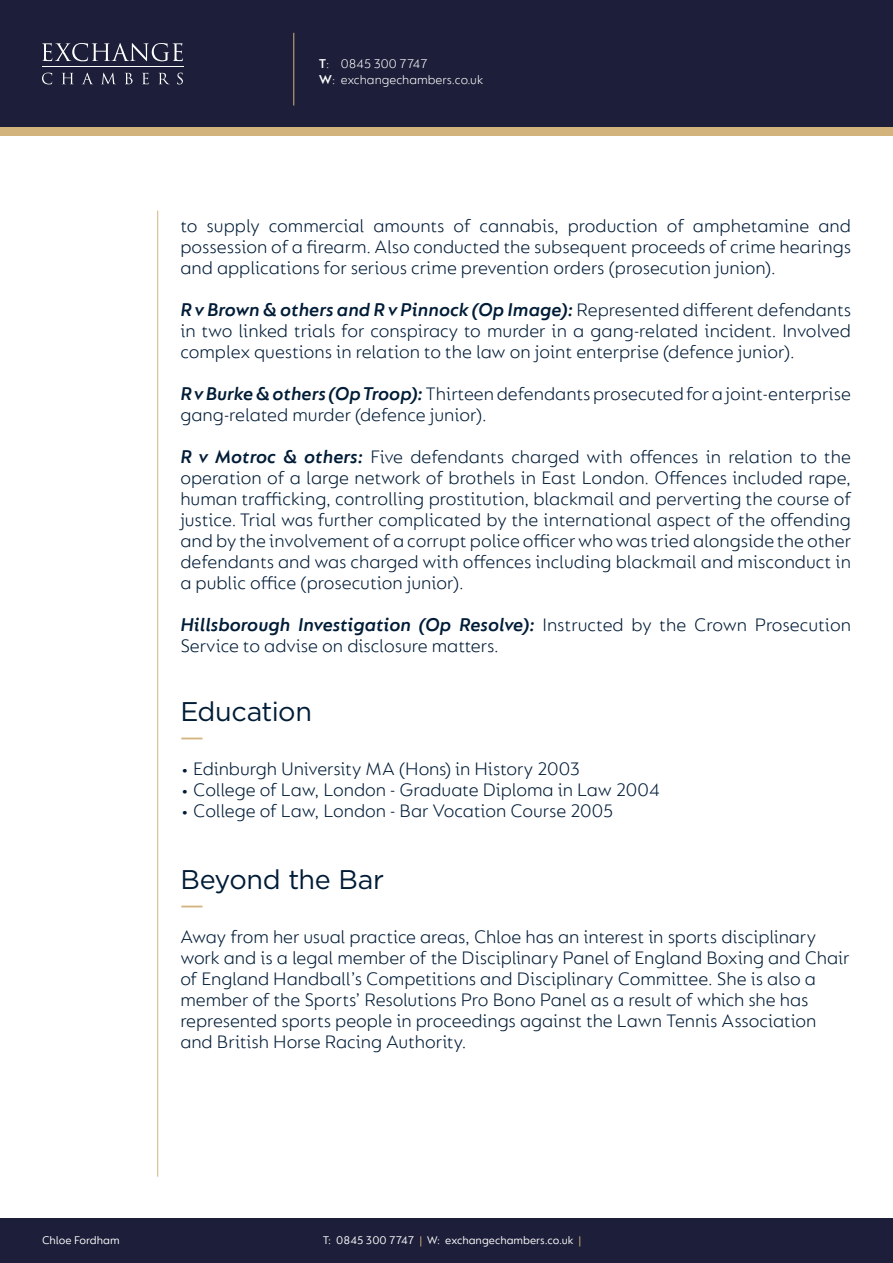
<style>
.page{position:relative;width:893px;height:1263px;background:#fff}
.page>*{position:absolute;margin:0;border:0;box-sizing:border-box;transform-origin:0 0}
.t1{font:27px "Gotham";letter-spacing:-.015em;color:#001c37}
.t2{font:300 19.5px/21px "FS Lucas";letter-spacing:-.005em;color:#001c37;text-align:justify}
.t3{font:300 13.5px/16.2px "FS Lucas";color:#fff}
.t4{font:12px "FS Lucas";color:#fff}
.s1{font-weight:600}
.s2{font-weight:600;font-style:italic}
.s3{color:#d3b37c}
</style>
<div class="page">
<div style="left:0;top:64px;width:893px;height:72px;background:#d3b37c"></div>
<div style="left:0;top:0;width:893px;height:127px;background:#1d1e39"></div>
<div style="left:0;top:1219px;width:893px;height:44px;background:#1d1e39"></div>
<hr style="left:42px;top:67px;width:142px;height:1px;background:#fff">
<svg style="left:42px;top:43px;width:141px;height:18px"></svg>
<svg style="left:42px;top:73px;width:10px;height:11px"></svg>
<svg style="left:62px;top:73px;width:11px;height:11px"></svg>
<svg style="left:82px;top:73px;width:11px;height:11px"></svg>
<svg style="left:102px;top:73px;width:13px;height:11px"></svg>
<svg style="left:125px;top:73px;width:8px;height:11px"></svg>
<svg style="left:142px;top:73px;width:7px;height:11px"></svg>
<svg style="left:159px;top:73px;width:10px;height:11px"></svg>
<svg style="left:177px;top:73px;width:6px;height:11px"></svg>
<hr style="left:293px;top:33px;width:1px;height:73px;background:#d3b37c">
<hr style="left:157px;top:211px;width:1px;height:966px;background:#d3b37c">
<svg style="left:181px;top:738px;width:21px;height:1px"></svg>
<svg style="left:181px;top:906px;width:21px;height:1px"></svg>
<p class="t3" style="left:319px;top:55px;width:166px"><span class="s1">T</span>: 0845 300 7747<br><span class="s1">W</span>: exchangechambers.co.uk</p>
<p class="t2" style="left:180px;top:214px;width:672px">to supply commercial amounts of cannabis, production of amphetamine and possession of a firearm. Also conducted the subsequent proceeds of crime hearings and applications for serious crime prevention orders (prosecution junion).</p>
<p class="t2" style="left:180px;top:298px;width:672px"><span class="s2">R v Brown &amp; others and R v Pinnock (Op Image):</span> Represented different defendants in two linked trials for conspiracy to murder in a gang-related incident. Involved complex questions in relation to the law on joint enterprise (defence junior).</p>
<p class="t2" style="left:180px;top:382px;width:672px"><span class="s2">R v Burke &amp; others (Op Troop):</span> Thirteen defendants prosecuted for a joint-enterprise gang-related murder (defence junior).</p>
<p class="t2" style="left:180px;top:445px;width:672px"><span class="s2">R v Motroc &amp; others:</span> Five defendants charged with offences in relation to the operation of a large network of brothels in East London. Offences included rape, human trafficking, controlling prostitution, blackmail and perverting the course of justice. Trial was further complicated by the international aspect of the offending and by the involvement of a corrupt police officer who was tried alongside the other defendants and was charged with offences including blackmail and misconduct in a public office (prosecution junior).</p>
<p class="t2" style="left:180px;top:613px;width:672px"><span class="s2">Hillsborough Investigation (Op Resolve):</span> Instructed by the Crown Prosecution<br>Service to advise on disclosure matters.</p>
<h1 class="t1" style="left:180px;top:694px;width:133px">Education</h1>
<p class="t2" style="left:180px;top:758px;width:401px">• Edinburgh University MA (Hons) in History 2003</p>
<p class="t2" style="left:180px;top:779px;width:481px">• College of Law, London - Graduate Diploma in Law 2004</p>
<p class="t2" style="left:180px;top:800px;width:434px">• College of Law, London - Bar Vocation Course 2005</p>
<h1 class="t1" style="left:180px;top:862px;width:205px">Beyond the Bar</h1>
<p class="t2" style="left:180px;top:926px;width:670px;text-align:left">Away from her usual practice areas, Chloe has an interest in sports disciplinary work and is a legal member of the Disciplinary Panel of England Boxing and Chair of England Handball’s Competitions and Disciplinary Committee. She is also a member of the Sports’ Resolutions Pro Bono Panel as a result of which she has represented sports people in proceedings against the Lawn Tennis Association and British Horse Racing Authority.</p>
<p class="t4" style="left:42px;top:1233px;width:79px">Chloe Fordham</p>
<p class="t4" style="left:323px;top:1233px;width:260px">T: 0845 300 7747 <span class="s3">|</span> W: exchangechambers.co.uk <span class="s3">|</span></p>
</div>
